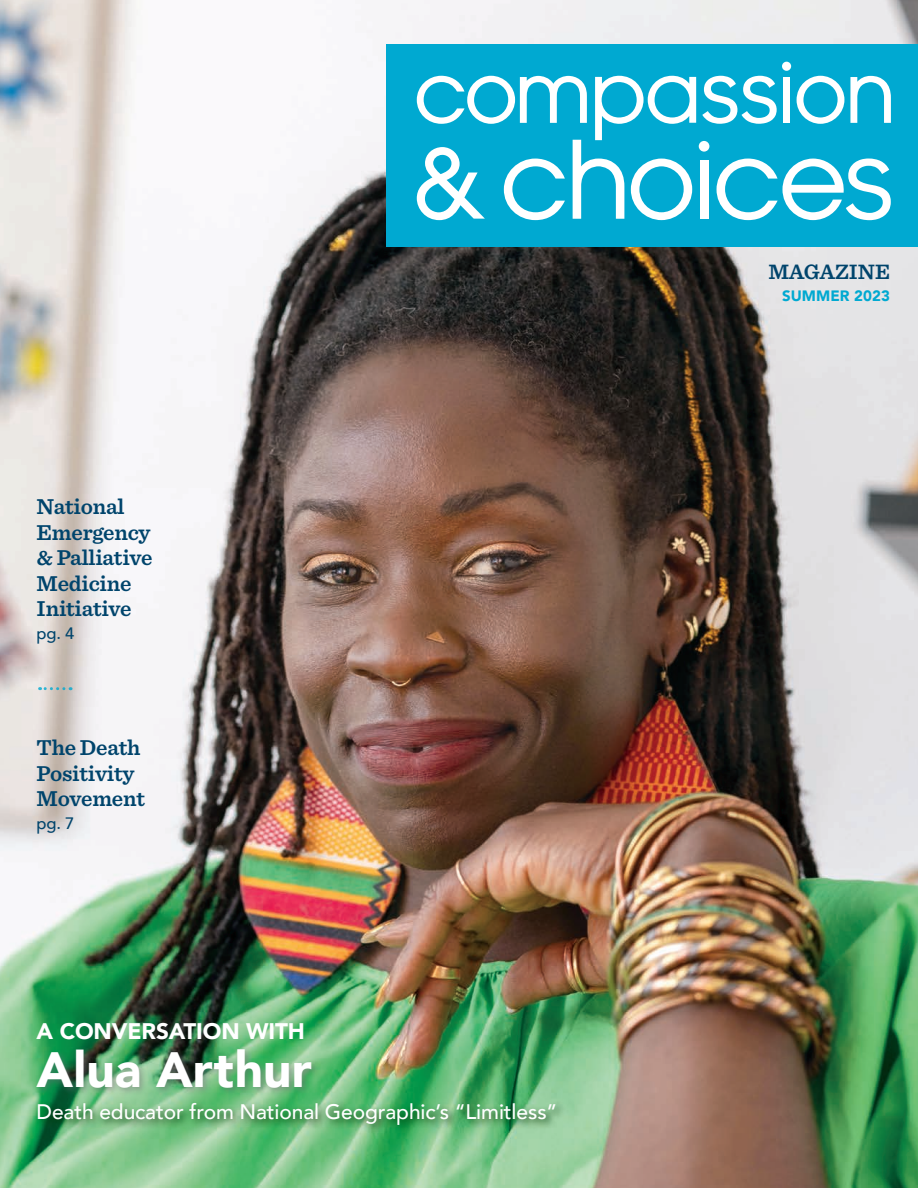
<style>
.page{position:relative;width:918px;height:1188px;background:#fff}
.page>*{position:absolute;margin:0;border:0;box-sizing:border-box;transform-origin:0 0}
.t1{font:900 49.5px "Avenir";letter-spacing:.005em;color:#fff}
.body_copy{font:600 22.5px/25.5px "Sentinel";letter-spacing:-.01em;color:#00446c}
._5_QS_questions{font:900 22.5px "Avenir";letter-spacing:-.005em;color:#fff}
.t2{font:600 21.75px "Sentinel";color:#00446c}
._5_QS_questions-2{font:500 21px "Avenir";letter-spacing:-.005em;color:#fff}
.body_copy-2{font:500 16.5px "Avenir";color:#00446c}
.t3{font:900 15px "Avenir";letter-spacing:.005em;color:#00a9d1}
</style>
<div class="page">
<img style="left:0;top:0;width:918px;height:1188px">
<div style="left:386px;top:44px;width:532px;height:203px;background:#00a9d1"></div>
<svg style="left:40px;top:687px;width:24px;height:3px"></svg>
<div style="left:700px;top:160px;width:8px;height:59px;background:#fff"></div>
<div style="left:699px;top:141px;width:10px;height:11px;background:#fff;border-radius:50%"></div>
<svg style="left:417px;top:76px;width:279px;height:144px"></svg>
<div style="left:783px;top:77px;width:7px;height:46px;background:#fff"></div>
<svg style="left:797px;top:76px;width:47px;height:48px"></svg>
<svg style="left:850px;top:76px;width:41px;height:47px"></svg>
<div style="left:782px;top:62px;width:9px;height:9px;background:#fff;border-radius:50%"></div>
<svg style="left:702px;top:76px;width:75px;height:48px"></svg>
<svg style="left:717px;top:159px;width:174px;height:61px"></svg>
<div style="left:34px;top:1046px;width:287px;height:50px;background:#6c6d70;opacity:.5"></div>
<div style="left:34px;top:1100px;width:532px;height:36px;background:#043702;opacity:.8"></div>
<p class="body_copy" style="left:37px;top:493px;width:117px">National<br>Emergency &amp; Palliative<br>Medicine<br>Initiative</p>
<p class="body_copy-2" style="left:37px;top:619px;width:39px">pg. 4</p>
<p class="body_copy" style="left:37px;top:734px;width:110px">The Death<br>Positivity<br>Movement</p>
<p class="body_copy-2" style="left:37px;top:809px;width:39px">pg. 7</p>
<p class="_5_QS_questions" style="left:37px;top:1012px;width:270px">A CONVERSATION WITH</p>
<p class="t1" style="left:37px;top:1027px;width:277px">Alua Arthur</p>
<p class="_5_QS_questions-2" style="left:37px;top:1093px;width:522px">Death educator from National Geographic’s “Limitless”</p>
<p class="t2" style="left:768px;top:255px;width:123px">MAGAZINE</p>
<p class="t3" style="left:782px;top:283px;width:109px">SUMMER 2023</p>
</div>
